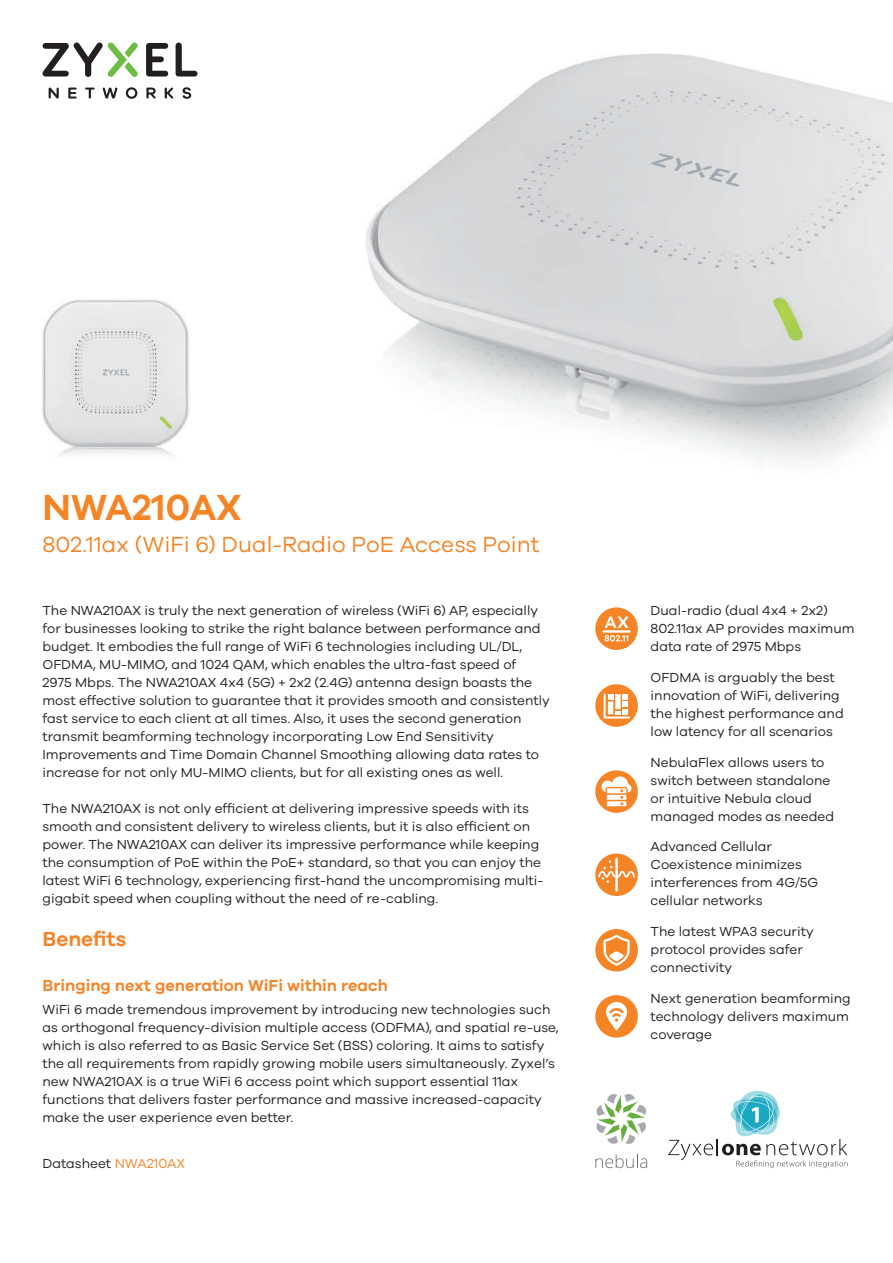
<style>
.page{position:relative;width:893px;height:1263px;background:#fff}
.page>*{position:absolute;margin:0;border:0;box-sizing:border-box;transform-origin:0 0}
.t1{font:600 37.5px "Galano Grotesque";color:#f58427}
.t2{font:22.5px "Galano Grotesque";color:#f58427}
.t3{font:600 21px "Galano Grotesque";color:#f58427}
.t4{font:600 16.5px "Galano Grotesque";color:#f58427}
.t5{font:13.5px/18px "Galano Grotesque";color:#231f20}
.s1{color:#f58427}
</style>
<div class="page">
<svg style="left:49px;top:88px;width:10px;height:11px"></svg>
<svg style="left:68px;top:88px;width:9px;height:11px"></svg>
<svg style="left:85px;top:88px;width:10px;height:11px"></svg>
<svg style="left:103px;top:88px;width:15px;height:11px"></svg>
<svg style="left:126px;top:87px;width:11px;height:12px"></svg>
<svg style="left:165px;top:88px;width:9px;height:11px"></svg>
<svg style="left:182px;top:87px;width:9px;height:12px"></svg>
<svg style="left:146px;top:88px;width:10px;height:11px"></svg>
<svg style="left:176px;top:43px;width:21px;height:34px"></svg>
<svg style="left:146px;top:43px;width:22px;height:34px"></svg>
<svg style="left:42px;top:42px;width:96px;height:35px"></svg>
<img style="left:42px;top:299px;width:147px;height:158px">
<img style="left:365px;top:53px;width:528px;height:408px">
<svg style="left:668px;top:1091px;width:179px;height:77px"></svg>
<div style="left:595px;top:929px;width:43px;height:42px;background:#f58427;border-radius:50%"></div>
<svg style="left:603px;top:935px;width:27px;height:31px"></svg>
<svg style="left:595px;top:853px;width:43px;height:43px"></svg>
<svg style="left:598px;top:858px;width:37px;height:34px"></svg>
<div style="left:595px;top:607px;width:43px;height:43px;background:#f58427;border-radius:50%"></div>
<hr style="left:603px;top:630px;width:28px;height:3px;background:#fff">
<svg style="left:604px;top:616px;width:24px;height:12px"></svg>
<svg style="left:604px;top:635px;width:24px;height:6px"></svg>
<div style="left:595px;top:684px;width:43px;height:43px;background:#f58427;border-radius:50%"></div>
<svg style="left:604px;top:694px;width:26px;height:24px"></svg>
<svg style="left:595px;top:770px;width:43px;height:43px"></svg>
<svg style="left:602px;top:776px;width:30px;height:30px"></svg>
<svg style="left:595px;top:1154px;width:52px;height:14px"></svg>
<svg style="left:596px;top:1094px;width:50px;height:50px"></svg>
<div style="left:595px;top:995px;width:43px;height:42px;background:#f58427;border-radius:50%"></div>
<svg style="left:606px;top:1002px;width:21px;height:29px"></svg>
<h1 class="t1" style="left:43px;top:485px;width:200px">NWA210AX</h1>
<h2 class="t2" style="left:43px;top:531px;width:499px">802.11ax (WiFi 6) Dual-Radio PoE Access Point</h2>
<p class="t5" style="left:43px;top:601px;width:509px">The NWA210AX is truly the next generation of wireless (WiFi 6) AP, especially for businesses looking to strike the right balance between performance and budget. It embodies the full range of WiFi 6 technologies including UL/DL, OFDMA, MU-MIMO, and 1024 QAM, which enables the ultra-fast speed of<br>2975 Mbps. The NWA210AX 4x4 (5G) + 2x2 (2.4G) antenna design boasts the most effective solution to guarantee that it provides smooth and consistently fast service to each client at all times. Also, it uses the second generation transmit beamforming technology incorporating Low End Sensitivity Improvements and Time Domain Channel Smoothing allowing data rates to increase for not only MU-MIMO clients, but for all existing ones as well.</p>
<p class="t5" style="left:43px;top:799px;width:502px">The NWA210AX is not only efficient at delivering impressive speeds with its smooth and consistent delivery to wireless clients, but it is also efficient on power. The NWA210AX can deliver its impressive performance while keeping the consumption of PoE within the PoE+ standard, so that you can enjoy the latest WiFi 6 technology, experiencing first-hand the uncompromising multi&shy;gigabit speed when coupling without the need of re-cabling.</p>
<h3 class="t3" style="left:43px;top:926px;width:85px">Benefits</h3>
<p class="t4" style="left:43px;top:976px;width:347px">Bringing next generation WiFi within reach</p>
<p class="t5" style="left:43px;top:1000px;width:518px">WiFi 6 made tremendous improvement by introducing new technologies such as orthogonal frequency-division multiple access (ODFMA), and spatial re-use, which is also referred to as Basic Service Set (BSS) coloring. It aims to satisfy the all requirements from rapidly growing mobile users simultaneously. Zyxel’s new NWA210AX is a true WiFi 6 access point which support essential 11ax functions that delivers faster performance and massive increased-capacity make the user experience even better.</p>
<p class="t5" style="left:43px;top:1154px;width:144px">Datasheet <span class="s1">NWA210AX</span></p>
<p class="t5" style="left:651px;top:601px;width:205px">Dual-radio (dual 4x4 + 2x2)<br>802.11ax AP provides maximum data rate of 2975 Mbps</p>
<p class="t5" style="left:651px;top:668px;width:195px">OFDMA is arguably the best innovation of WiFi, delivering the highest performance and low latency for all scenarios</p>
<p class="t5" style="left:651px;top:753px;width:185px">NebulaFlex allows users to switch between standalone or intuitive Nebula cloud managed modes as needed</p>
<p class="t5" style="left:651px;top:837px;width:169px">Advanced Cellular<br>Coexistence minimizes interferences from 4G/5G cellular networks</p>
<p class="t5" style="left:651px;top:922px;width:165px">The latest WPA3 security protocol provides safer connectivity</p>
<p class="t5" style="left:651px;top:989px;width:202px">Next generation beamforming technology delivers maximum coverage</p>
</div>
